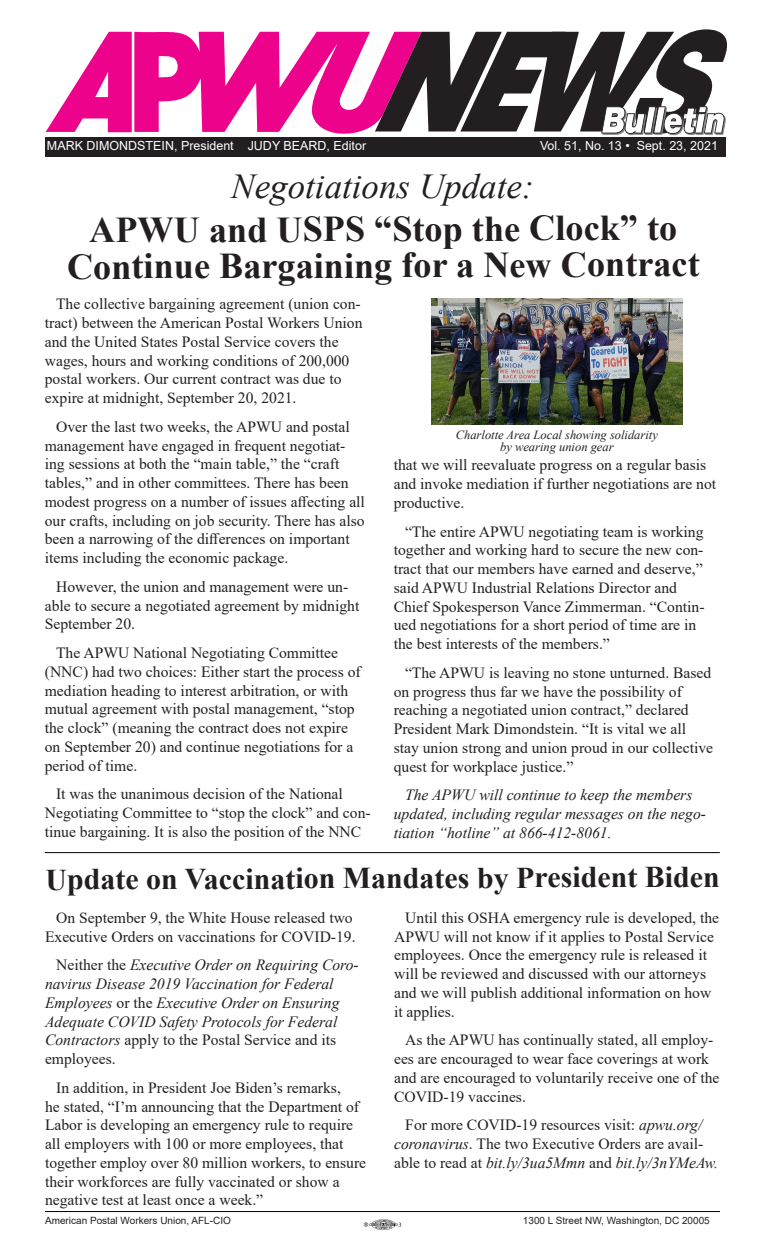
<style>
.page{position:relative;width:765px;height:1260px;background:#fff}
.page>*{position:absolute;margin:0;border:0;box-sizing:border-box;transform-origin:0 0}
.Headline{font:700 36.25px/36.5px "Times New Roman";letter-spacing:-.005em;color:#231f20;text-align:center}
.Headline-2{font:italic 35px "Times New Roman";color:#231f20}
.Headline-3{font:700 30px "Times New Roman";letter-spacing:-.005em;color:#231f20}
.t1{font:15.62px/18.8px "Times New Roman";color:#231f20}
.t2{font:italic 15.62px/18.8px "Times New Roman";color:#231f20}
.t3{font:12.5px "Arial";color:#fff}
.Body_Text_Indent_2{font:italic 12.5px "Times New Roman";color:#231f20}
.t4{font:10px "Arial";color:#231f20}
.s1{font-style:normal}
.s2{font-style:italic}
</style>
<div class="page">
<svg style="left:364px;top:1219px;width:37px;height:11px"></svg>
<div style="left:46px;top:137px;width:680px;height:20px;background:#231f20"></div>
<svg style="left:46px;top:29px;width:681px;height:107px"></svg>
<hr style="left:45px;top:1211px;width:675px;height:1px;background:#000">
<hr style="left:45px;top:852px;width:675px;height:1px;background:#000">
<img style="left:431px;top:299px;width:252px;height:126px">
<p class="t3" style="left:47px;top:137px;width:321px">MARK DIMONDSTEIN, President JUDY BEARD, Editor</p>
<p class="t3" style="left:540px;top:137px;width:180px">Vol. 51, No. 13 • Sept. 23, 2021</p>
<p class="Headline-2" style="left:231px;top:162px;width:304px">Negotiations Update:</p>
<p class="Headline" style="left:67px;top:210px;width:634px">APWU and USPS “Stop the Clock” to<br>Continue Bargaining for a New Contract</p>
<p class="t1" style="left:45px;top:294px;width:319px;text-indent:11px">The collective bargaining agreement (union con&shy;tract) between the American Postal Workers Union and the United States Postal Service covers the wages, hours and working conditions of 200,000 postal workers. Our current contract was due to expire at midnight, September 20, 2021.</p>
<p class="t1" style="left:45px;top:417px;width:322px;text-indent:11px">Over the last two weeks, the APWU and postal management have engaged in frequent negotiat&shy;ing sessions at both the “main table,” the “craft tables,” and in other committees. There has been modest progress on a number of issues affecting all our crafts, including on job security. There has also been a narrowing of the differences on important items including the economic package.</p>
<p class="t1" style="left:45px;top:577px;width:316px;text-indent:11px">However, the union and management were un&shy;able to secure a negotiated agreement by midnight<br>September 20.</p>
<p class="t1" style="left:45px;top:643px;width:317px;text-indent:11px">The APWU National Negotiating Committee (NNC) had two choices: Either start the process of mediation heading to interest arbitration, or with mutual agreement with postal management, “stop the clock” (meaning the contract does not expire on September 20) and continue negotiations for a period of time.</p>
<p class="t1" style="left:45px;top:784px;width:327px;text-indent:11px">It was the unanimous decision of the National<br>Negotiating Committee to “stop the clock” and con&shy;tinue bargaining. It is also the position of the NNC</p>
<p class="Body_Text_Indent_2" style="left:456px;top:426px;width:204px">Charlotte Area Local showing solidarity</p>
<p class="Body_Text_Indent_2" style="left:500px;top:438px;width:115px">by wearing union gear</p>
<p class="t1" style="left:394px;top:455px;width:324px">that we will reevaluate progress on a regular basis and invoke mediation if further negotiations are not productive.</p>
<p class="t1" style="left:394px;top:521px;width:312px;text-indent:11px">“The entire APWU negotiating team is working together and working hard to secure the new con&shy;tract that our members have earned and deserve,” said APWU Industrial Relations Director and Chief Spokesperson Vance Zimmerman. “Contin&shy;ued negotiations for a short period of time are in the best interests of the members.”</p>
<p class="t1" style="left:394px;top:663px;width:321px;text-indent:11px">“The APWU is leaving no stone unturned. Based on progress thus far we have the possibility of reaching a negotiated union contract,” declared President Mark Dimondstein. “It is vital we all stay union strong and union proud in our collective quest for workplace justice.”</p>
<p class="t2" style="left:394px;top:785px;width:314px;text-indent:11px">The APWU will continue to keep the members updated, including regular messages on the nego&shy;tiation “hotline” at 866-412-8061.</p>
<p class="Headline-3" style="left:45px;top:856px;width:676px">Update on Vaccination Mandates by President Biden</p>
<p class="t1" style="left:45px;top:908px;width:312px;text-align:center">On September 9, the White House released two<br>Executive Orders on vaccinations for COVID-19.</p>
<p class="t2" style="left:45px;top:955px;width:315px;text-indent:11px"><span class="s1">Neither the</span> Executive Order on Requiring Coro&shy;navirus Disease 2019 Vaccination for Federal Employees <span class="s1">or the</span> Executive Order on Ensuring Adequate COVID Safety Protocols for Federal Contractors <span class="s1">apply to the Postal Service and its employees.</span></p>
<p class="t1" style="left:45px;top:1078px;width:323px;text-indent:11px">In addition, in President Joe Biden’s remarks,<br>he stated, “I’m announcing that the Department of Labor is developing an emergency rule to require all employers with 100 or more employees, that together employ over 80 million workers, to ensure their workforces are fully vaccinated or show a negative test at least once a week.”</p>
<p class="t1" style="left:394px;top:908px;width:327px;text-indent:11px">Until this OSHA emergency rule is developed, the APWU will not know if it applies to Postal Service employees. Once the emergency rule is released it will be reviewed and discussed with our attorneys and we will publish additional information on how it applies.</p>
<p class="t1" style="left:394px;top:1030px;width:327px;text-indent:11px">As the APWU has continually stated, all employ&shy;ees are encouraged to wear face coverings at work and are encouraged to voluntarily receive one of the COVID-19 vaccines.</p>
<p class="t1" style="left:394px;top:1115px;width:325px;text-indent:11px">For more COVID-19 resources visit: <span class="s2">apwu.org/ coronavirus</span>. The two Executive Orders are avail&shy;able to read at <span class="s2">bit.ly/3ua5Mmn</span> and <span class="s2">bit.ly/3nYMeAw.</span></p>
<p class="t4" style="left:45px;top:1214px;width:187px">American Postal Workers Union, AFL-CIO</p>
<p class="t4" style="left:523px;top:1214px;width:188px">1300 L Street NW, Washington, DC 20005</p>
</div>
